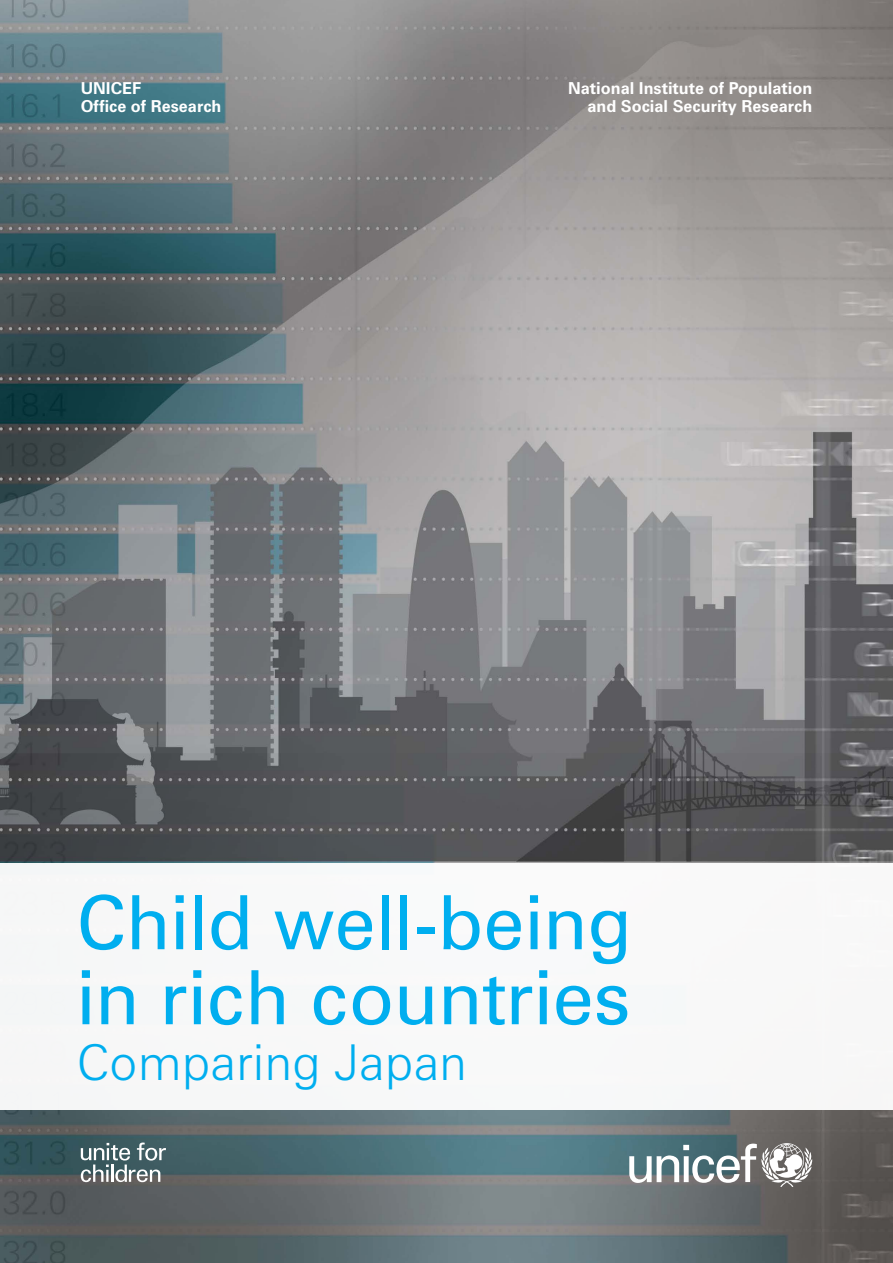
<style>
.page{position:relative;width:893px;height:1263px;background:#fff}
.page>*{position:absolute;margin:0;border:0;box-sizing:border-box;transform-origin:0 0}
.t1{font:75px/75px "Zurich BT";color:#00aeef}
.t2{font:300 49.5px "Zurich BT";color:#00aeef}
.t3{font:700 16.5px/18px "Zurich BT";color:#fff}
</style>
<div class="page">
<img style="left:0;top:0;width:893px;height:1263px">
<div style="left:0;top:863px;width:893px;height:247px;background:#f8f8f8"></div>
<svg style="left:81px;top:1142px;width:85px;height:40px"></svg>
<svg style="left:629px;top:1143px;width:183px;height:44px"></svg>
<p class="t3" style="left:81px;top:79px;width:142px">UNICEF<br>Office of Research</p>
<p class="t3" style="left:568px;top:79px;width:246px;text-align:right">National Institute of Population and Social Security Research</p>
<h1 class="t1" style="left:77px;top:884px;width:557px">Child well-being in rich countries</h1>
<h2 class="t2" style="left:77px;top:1032px;width:392px">Comparing Japan</h2>
</div>
